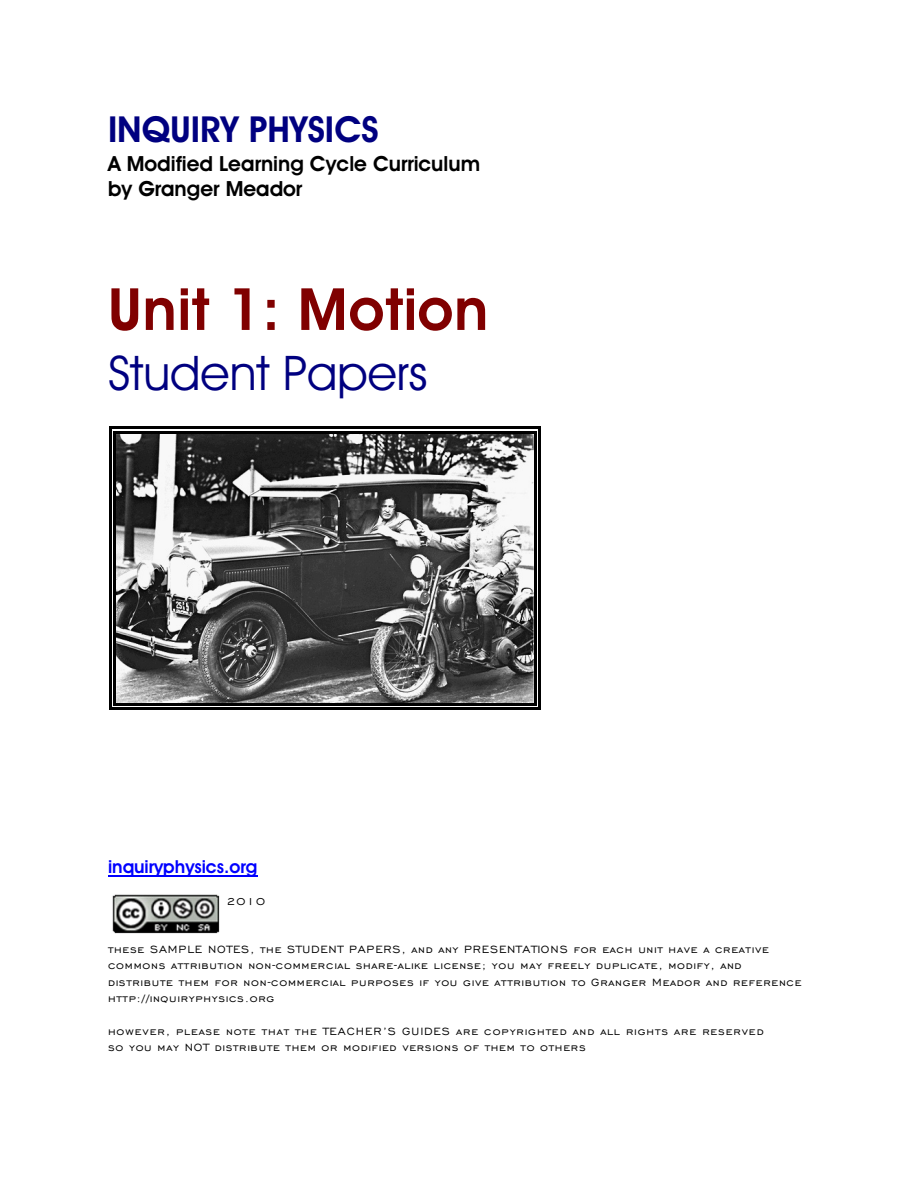
<style>
.page{position:relative;width:918px;height:1188px;background:#fff}
.page>*{position:absolute;margin:0;border:0;box-sizing:border-box;transform-origin:0 0}
.t1{font:700 58.5px "Avant Garde IT Cby BT";letter-spacing:.015em;color:#800000}
.t2{font:48px "Avant Garde IT Cby BT";color:#000080}
.t3{font:700 36px "Avant Garde IT Cby BT";color:#000080}
.t4{font:700 21px/25.2px "Avant Garde IT Cby BT";color:#000}
.t5{font:700 18px "Avant Garde IT Cby BT";color:#00f}
.t6{font:13.5px/16px "Engravers Gothic BT";letter-spacing:.06em;color:#000}
</style>
<div class="page">
<hr style="left:108px;top:875px;width:149px;height:1px;background:#00f">
<img style="left:116px;top:434px;width:418px;height:269px">
<hr style="left:114px;top:431px;width:2px;height:274px;background:#000">
<hr style="left:534px;top:431px;width:3px;height:274px;background:#000">
<hr style="left:114px;top:431px;width:423px;height:3px;background:#000">
<hr style="left:114px;top:703px;width:423px;height:2px;background:#000">
<hr style="left:109px;top:427px;width:3px;height:283px;background:#000">
<hr style="left:538px;top:427px;width:3px;height:283px;background:#000">
<hr style="left:109px;top:427px;width:432px;height:2px;background:#000">
<hr style="left:109px;top:707px;width:432px;height:3px;background:#000">
<img style="left:112px;top:894px;width:108px;height:39px">
<h3 class="t3" style="left:108px;top:115px;width:272px">INQUIRY PHYSICS</h3>
<h3 class="t4" style="left:108px;top:153px;width:374px">A Modified Learning Cycle Curriculum by Granger Meador</h3>
<h1 class="t1" style="left:108px;top:285px;width:382px">Unit 1: Motion</h1>
<h2 class="t2" style="left:108px;top:354px;width:321px">Student Papers</h2>
<h3 class="t5" style="left:108px;top:859px;width:151px">inquiryphysics.org</h3>
<p class="t6" style="left:226px;top:894px;width:40px">2010</p>
<p class="t6" style="left:108px;top:942px;width:695px">these SAMPLE NOTES, the STUDENT PAPERS, and any PRESENTATIONS for each unit have a creative commons attribution non-commercial share-alike license; you may freely duplicate, modify, and distribute them for non-commercial purposes if you give attribution to Granger Meador and reference http://inquiryphysics.org</p>
<p class="t6" style="left:108px;top:1024px;width:657px">however, please note that the TEACHER’S GUIDES are copyrighted and all rights are reserved so you may NOT distribute them or modified versions of them to others</p>
</div>
